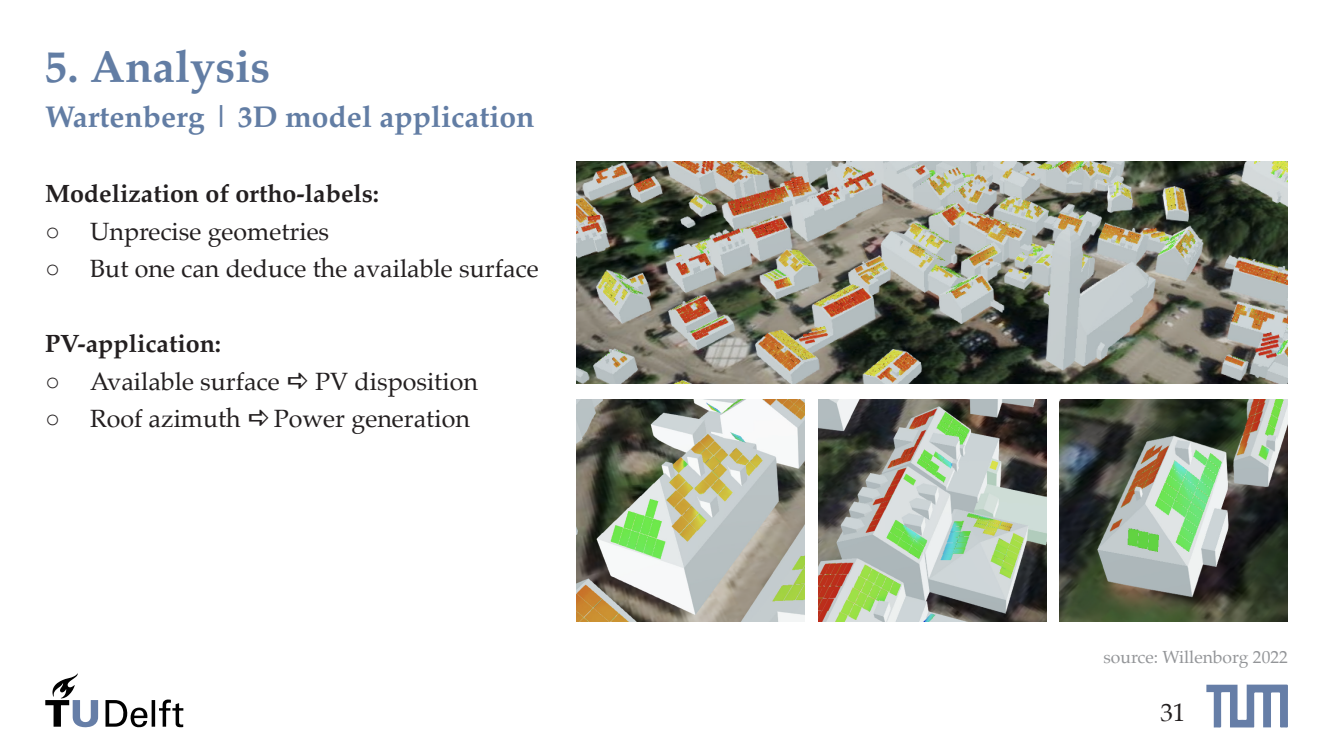
<style>
.page{position:relative;width:1333px;height:752px;background:#fff}
.page>*{position:absolute;margin:0;border:0;box-sizing:border-box;transform-origin:0 0}
.Titre{font:700 45px "Palatino";color:#627da4}
.Sub-title{font:700 30px "Palatino";color:#627da4}
.t1{font:25px "Palatino";color:#231f20}
.Standard_bold{font:700 25px "Palatino";color:#231f20}
.Captions{font:17.5px "Palatino";color:#939598}
.s1{font-family:"Arial"}
</style>
<div class="page">
<svg style="left:1206px;top:684px;width:81px;height:43px"></svg>
<svg style="left:45px;top:673px;width:53px;height:54px"></svg>
<svg style="left:105px;top:699px;width:78px;height:28px"></svg>
<img style="left:576px;top:399px;width:228px;height:222px">
<img style="left:818px;top:399px;width:228px;height:222px">
<img style="left:576px;top:161px;width:711px;height:222px">
<img style="left:1059px;top:399px;width:228px;height:222px">
<p class="Titre" style="left:45px;top:28px;width:226px">5. Analysis</p>
<p class="Sub-title" style="left:45px;top:91px;width:491px">Wartenberg | 3D model application</p>
<p class="Standard_bold" style="left:45px;top:172px;width:336px">Modelization of ortho-labels:</p>
<p class="t1" style="left:45px;top:210px;width:286px"><span class="s1">○</span> Unprecise geometries</p>
<p class="t1" style="left:45px;top:248px;width:495px"><span class="s1">○</span> But one can deduce the available surface</p>
<p class="Standard_bold" style="left:45px;top:322px;width:178px">PV-application:</p>
<p class="t1" style="left:45px;top:360px;width:236px"><span class="s1">○</span> Available surface</p>
<p class="t1" style="left:315px;top:360px;width:164px">PV disposition</p>
<p class="t1" style="left:45px;top:398px;width:197px"><span class="s1">○</span> Roof azimuth</p>
<p class="t1" style="left:274px;top:398px;width:198px">Power generation</p>
<p class="Captions" style="left:1103px;top:642px;width:186px">source: Willenborg 2022</p>
<p class="t1" style="left:1160px;top:691px;width:26px">31</p>
</div>
